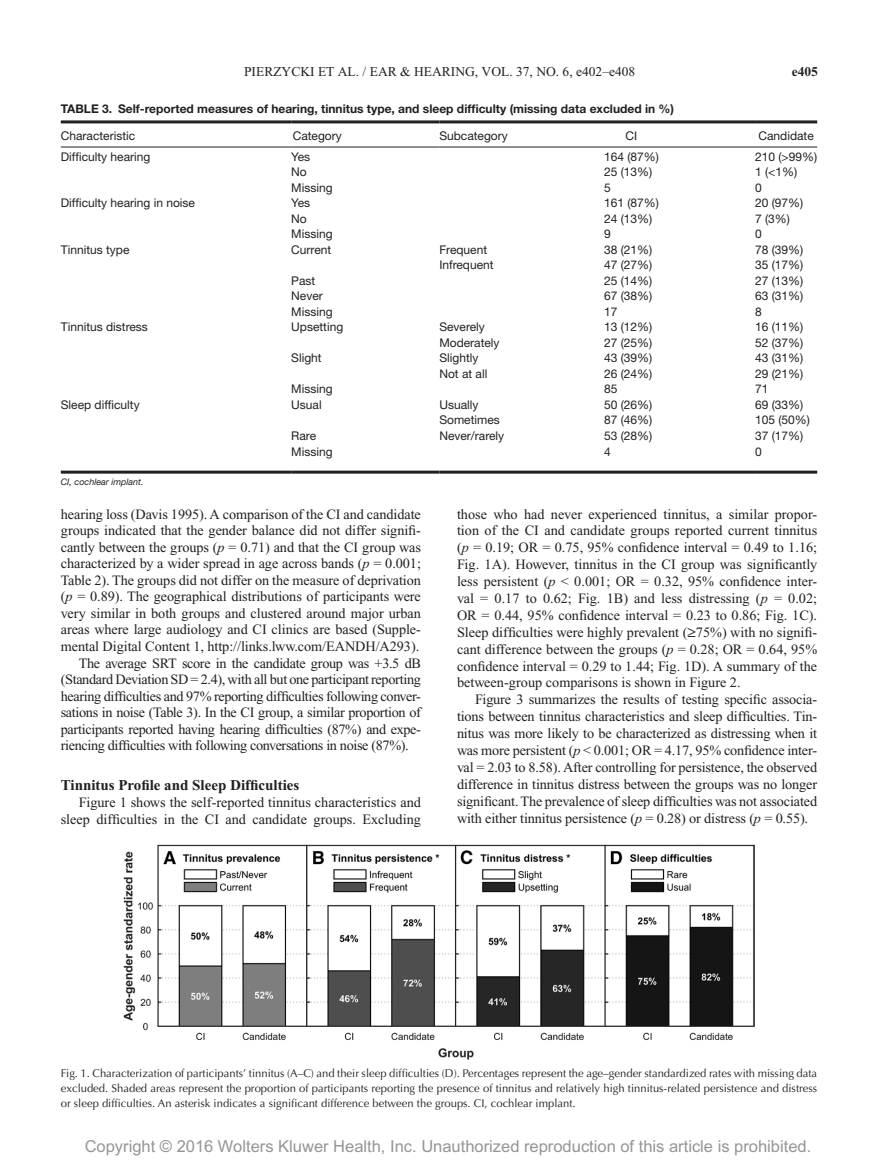
<style>
.page{position:relative;width:878px;height:1175px;background:#fff}
.page>*{position:absolute;margin:0;border:0;box-sizing:border-box;transform-origin:0 0}
.t1{font:16.5px "Arial MT Std";color:#939598}
.t2{font:700 15px "Times New Roman";color:#231f20}
.t3{font:14.25px/17px "Times New Roman";letter-spacing:-.005em;color:#231f20;text-align:justify}
.t4{font:14.25px "Times New Roman";letter-spacing:-.025em;color:#231f20}
.t5{font:13.5px "Times New Roman";color:#231f20}
.t6{font:700 13.5px "Times New Roman";color:#231f20}
.t7{font:12px "Helvetica Neue";color:#231f20}
.t8{font:700 12px "Helvetica Neue";color:#231f20}
.t9{font:11.25px/15px "Optima";color:#231f20;text-align:justify}
.t10{font:italic 9px "Helvetica Neue";color:#231f20}
.s1{font-style:italic}
.s2{font-family:"Gandhari Unicode"}
</style>
<div class="page">
<hr style="left:291px;top:120px;width:148px;height:3px;background:#231f20">
<hr style="left:439px;top:120px;width:165px;height:3px;background:#231f20">
<hr style="left:604px;top:120px;width:151px;height:3px;background:#231f20">
<hr style="left:755px;top:120px;width:62px;height:3px;background:#231f20">
<hr style="left:61px;top:120px;width:230px;height:3px;background:#231f20">
<hr style="left:61px;top:147px;width:230px;height:1px;background:#231f20">
<hr style="left:291px;top:147px;width:148px;height:1px;background:#231f20">
<hr style="left:439px;top:147px;width:165px;height:1px;background:#231f20">
<hr style="left:604px;top:147px;width:151px;height:1px;background:#231f20">
<hr style="left:755px;top:147px;width:62px;height:1px;background:#231f20">
<hr style="left:291px;top:470px;width:148px;height:3px;background:#231f20">
<hr style="left:439px;top:470px;width:165px;height:3px;background:#231f20">
<hr style="left:604px;top:470px;width:151px;height:3px;background:#231f20">
<hr style="left:755px;top:470px;width:62px;height:3px;background:#231f20">
<hr style="left:61px;top:470px;width:230px;height:3px;background:#231f20">
<img style="left:124px;top:844px;width:630px;height:215px">
<p class="t5" style="left:244px;top:64px;width:393px">PIERZYCKI ET AL. / EAR &amp; HEARING, VOL. 37, NO. 6, e402–e408</p>
<p class="t6" style="left:791px;top:64px;width:28px">e405</p>
<p class="t8" style="left:61px;top:101px;width:615px">TABLE 3. Self-reported measures of hearing, tinnitus type, and sleep difficulty (missing data excluded in %)</p>
<p class="t7" style="left:61px;top:128px;width:76px">Characteristic</p>
<p class="t7" style="left:293px;top:128px;width:51px">Category</p>
<p class="t7" style="left:439px;top:128px;width:70px">Subcategory</p>
<p class="t7" style="left:625px;top:128px;width:13px">CI</p>
<p class="t7" style="left:758px;top:128px;width:57px">Candidate</p>
<p class="t7" style="left:61px;top:150px;width:91px">Difficulty hearing</p>
<p class="t7" style="left:291px;top:150px;width:20px">Yes</p>
<p class="t7" style="left:604px;top:150px;width:56px">164 (87%)</p>
<p class="t7" style="left:755px;top:150px;width:64px">210 (&gt;99%)</p>
<p class="t7" style="left:291px;top:165px;width:17px">No</p>
<p class="t7" style="left:604px;top:165px;width:50px">25 (13%)</p>
<p class="t7" style="left:755px;top:165px;width:44px">1 (&lt;1%)</p>
<p class="t7" style="left:291px;top:180px;width:43px">Missing</p>
<p class="t7" style="left:604px;top:180px;width:8px">5</p>
<p class="t7" style="left:755px;top:180px;width:8px">0</p>
<p class="t7" style="left:61px;top:196px;width:136px">Difficulty hearing in noise</p>
<p class="t7" style="left:291px;top:196px;width:20px">Yes</p>
<p class="t7" style="left:604px;top:196px;width:56px">161 (87%)</p>
<p class="t7" style="left:755px;top:196px;width:50px">20 (97%)</p>
<p class="t7" style="left:291px;top:211px;width:17px">No</p>
<p class="t7" style="left:604px;top:211px;width:50px">24 (13%)</p>
<p class="t7" style="left:755px;top:211px;width:36px">7 (3%)</p>
<p class="t7" style="left:291px;top:227px;width:43px">Missing</p>
<p class="t7" style="left:604px;top:227px;width:8px">9</p>
<p class="t7" style="left:755px;top:227px;width:8px">0</p>
<p class="t7" style="left:61px;top:242px;width:70px">Tinnitus type</p>
<p class="t7" style="left:291px;top:242px;width:42px">Current</p>
<p class="t7" style="left:439px;top:242px;width:49px">Frequent</p>
<p class="t7" style="left:604px;top:242px;width:50px">38 (21%)</p>
<p class="t7" style="left:755px;top:242px;width:50px">78 (39%)</p>
<p class="t7" style="left:439px;top:258px;width:56px">Infrequent</p>
<p class="t7" style="left:604px;top:258px;width:50px">47 (27%)</p>
<p class="t7" style="left:755px;top:258px;width:50px">35 (17%)</p>
<p class="t7" style="left:291px;top:273px;width:25px">Past</p>
<p class="t7" style="left:604px;top:273px;width:50px">25 (14%)</p>
<p class="t7" style="left:755px;top:273px;width:50px">27 (13%)</p>
<p class="t7" style="left:291px;top:289px;width:33px">Never</p>
<p class="t7" style="left:604px;top:289px;width:50px">67 (38%)</p>
<p class="t7" style="left:755px;top:289px;width:50px">63 (31%)</p>
<p class="t7" style="left:291px;top:304px;width:43px">Missing</p>
<p class="t7" style="left:604px;top:304px;width:15px">17</p>
<p class="t7" style="left:755px;top:304px;width:8px">8</p>
<p class="t7" style="left:61px;top:320px;width:89px">Tinnitus distress</p>
<p class="t7" style="left:291px;top:320px;width:54px">Upsetting</p>
<p class="t7" style="left:439px;top:320px;width:47px">Severely</p>
<p class="t7" style="left:604px;top:320px;width:50px">13 (12%)</p>
<p class="t7" style="left:755px;top:320px;width:50px">16 (11%)</p>
<p class="t7" style="left:439px;top:335px;width:62px">Moderately</p>
<p class="t7" style="left:604px;top:335px;width:50px">27 (25%)</p>
<p class="t7" style="left:755px;top:335px;width:50px">52 (37%)</p>
<p class="t7" style="left:291px;top:351px;width:32px">Slight</p>
<p class="t7" style="left:439px;top:351px;width:41px">Slightly</p>
<p class="t7" style="left:604px;top:351px;width:50px">43 (39%)</p>
<p class="t7" style="left:755px;top:351px;width:50px">43 (31%)</p>
<p class="t7" style="left:439px;top:366px;width:49px">Not at all</p>
<p class="t7" style="left:604px;top:366px;width:50px">26 (24%)</p>
<p class="t7" style="left:755px;top:366px;width:50px">29 (21%)</p>
<p class="t7" style="left:291px;top:382px;width:43px">Missing</p>
<p class="t7" style="left:604px;top:382px;width:15px">85</p>
<p class="t7" style="left:755px;top:382px;width:15px">71</p>
<p class="t7" style="left:61px;top:398px;width:80px">Sleep difficulty</p>
<p class="t7" style="left:291px;top:397px;width:32px">Usual</p>
<p class="t7" style="left:439px;top:397px;width:41px">Usually</p>
<p class="t7" style="left:604px;top:397px;width:50px">50 (26%)</p>
<p class="t7" style="left:755px;top:397px;width:50px">69 (33%)</p>
<p class="t7" style="left:439px;top:413px;width:62px">Sometimes</p>
<p class="t7" style="left:604px;top:413px;width:50px">87 (46%)</p>
<p class="t7" style="left:755px;top:413px;width:56px">105 (50%)</p>
<p class="t7" style="left:291px;top:428px;width:26px">Rare</p>
<p class="t7" style="left:439px;top:428px;width:66px">Never/rarely</p>
<p class="t7" style="left:604px;top:428px;width:50px">53 (28%)</p>
<p class="t7" style="left:755px;top:428px;width:50px">37 (17%)</p>
<p class="t7" style="left:291px;top:444px;width:43px">Missing</p>
<p class="t7" style="left:604px;top:444px;width:8px">4</p>
<p class="t7" style="left:755px;top:444px;width:8px">0</p>
<p class="t10" style="left:61px;top:476px;width:84px">CI, cochlear implant.</p>
<p class="t3" style="left:61px;top:505px;width:361px">hearing loss (Davis 1995). A comparison of the CI and candidate</p>
<p class="t3" style="left:61px;top:522px;width:361px">groups indicated that the gender balance did not differ signifi-</p>
<p class="t3" style="left:61px;top:538px;width:362px">cantly between the groups (<span class="s1">p</span> = 0.71) and that the CI group was</p>
<p class="t3" style="left:61px;top:555px;width:361px">characterized by a wider spread in age across bands (<span class="s1">p</span> = 0.001;</p>
<p class="t3" style="left:61px;top:571px;width:361px">Table 2). The groups did not differ on the measure of deprivation</p>
<p class="t3" style="left:61px;top:588px;width:361px">(<span class="s1">p</span> = 0.89). The geographical distributions of participants were</p>
<p class="t3" style="left:61px;top:604px;width:361px">very similar in both groups and clustered around major urban</p>
<p class="t3" style="left:61px;top:621px;width:361px">areas where large audiology and CI clinics are based (Supple-</p>
<p class="t3" style="left:61px;top:638px;width:360px">mental Digital Content 1, http://links.lww.com/EANDH/A293).</p>
<p class="t4" style="left:79px;top:655px;width:343px">The average SRT score in the candidate group was +3.5 dB</p>
<p class="t4" style="left:61px;top:671px;width:361px">(Standard Deviation SD = 2.4), with all but one participant reporting</p>
<p class="t4" style="left:61px;top:688px;width:361px">hearing difficulties and 97% reporting difficulties following conver-</p>
<p class="t4" style="left:61px;top:704px;width:361px">sations in noise (Table 3). In the CI group, a similar proportion of</p>
<p class="t4" style="left:61px;top:721px;width:362px">participants reported having hearing difficulties (87%) and expe-</p>
<p class="t4" style="left:61px;top:738px;width:349px">riencing difficulties with following conversations in noise (87%).</p>
<p class="t2" style="left:61px;top:776px;width:240px">Tinnitus Profile and Sleep Difficulties</p>
<p class="t3" style="left:61px;top:794px;width:362px;line-height:16.5px;text-align:right">Figure 1 shows the self-reported tinnitus characteristics and sleep difficulties in the CI and candidate groups. Excluding</p>
<p class="t3" style="left:457px;top:505px;width:362px">those who had never experienced tinnitus, a similar propor&shy;tion of the CI and candidate groups reported current tinnitus (<span class="s1">p</span> = 0.19; OR = 0.75, 95% confidence interval = 0.49 to 1.16; Fig. 1A). However, tinnitus in the CI group was significantly less persistent (<span class="s1">p</span> &lt; 0.001; OR = 0.32, 95% confidence inter&shy;val = 0.17 to 0.62; Fig. 1B) and less distressing (<span class="s1">p</span> = 0.02; OR = 0.44, 95% confidence interval = 0.23 to 0.86; Fig. 1C).<br>Sleep difficulties were highly prevalent (<span class="s2">≥</span>75%) with no signifi&shy;cant difference between the groups (<span class="s1">p</span> = 0.28; OR = 0.64, 95% confidence interval = 0.29 to 1.44; Fig. 1D). A summary of the between-group comparisons is shown in Figure 2.</p>
<p class="t3" style="left:457px;top:691px;width:362px;text-indent:18px">Figure 3 summarizes the results of testing specific associa&shy;tions between tinnitus characteristics and sleep difficulties. Tin&shy;nitus was more likely to be characterized as distressing when it was more persistent (<span class="s1">p</span> &lt; 0.001; OR = 4.17, 95% confidence inter&shy;val = 2.03 to 8.58). After controlling for persistence, the observed difference in tinnitus distress between the groups was no longer significant. The prevalence of sleep difficulties was not associated with either tinnitus persistence (<span class="s1">p</span> = 0.28) or distress (<span class="s1">p</span> = 0.55).</p>
<p class="t9" style="left:61px;top:1066px;width:758px">Fig. 1. Characterization of participants’ tinnitus (A–C) and their sleep difficulties (D). Percentages represent the age–gender standardized rates with missing data excluded. Shaded areas represent the proportion of participants reporting the presence of tinnitus and relatively high tinnitus-related persistence and distress or sleep difficulties. An asterisk indicates a significant difference between the groups. CI, cochlear implant.</p>
<p class="t1" style="left:85px;top:1136px;width:728px">Copyright © 2016 Wolters Kluwer Health, Inc. Unauthorized reproduction of this article is prohibited.</p>
</div>
